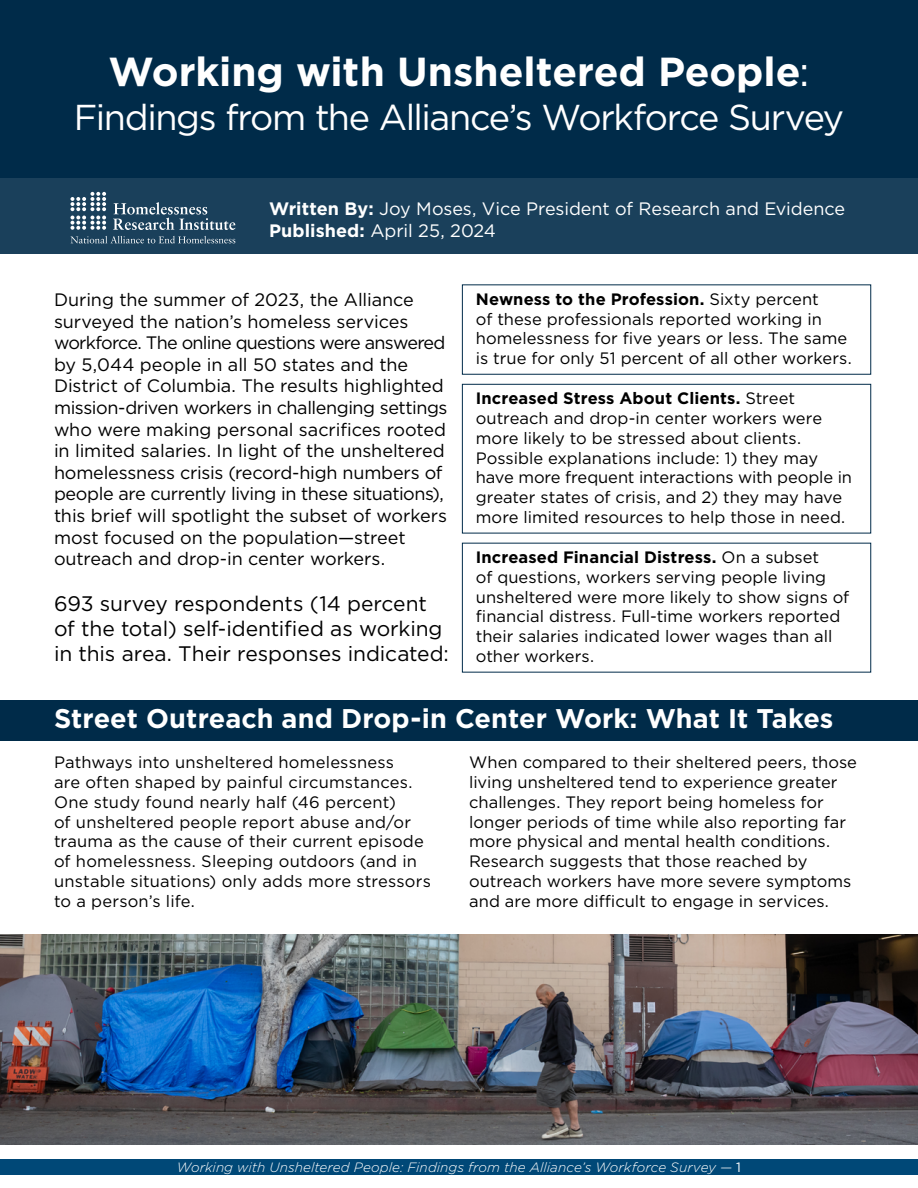
<style>
.page{position:relative;width:918px;height:1188px;background:#fff}
.page>*{position:absolute;margin:0;border:0;box-sizing:border-box;transform-origin:0 0}
.t1{font:700 40.5px "Gotham";color:#fff}
.t2{font:36px "Gotham";letter-spacing:-.04em;color:#fff}
.t3{font:700 27px "Gotham";color:#fff}
.t4{font:21px/25.2px "Gotham";letter-spacing:-.005em;color:#000}
.t5{font:18px/21.6px "Gotham";letter-spacing:-.01em;color:#000}
.t6{font:18px/21.6px "Gotham";letter-spacing:-.005em;color:#fff}
.t7{font:16.5px/19.8px "Gotham";letter-spacing:.005em;color:#000}
.t8{font:italic 300 13.5px "Gotham";letter-spacing:.005em;color:#fff}
.s1{font-weight:400}
.s2{font-weight:700}
.s3{font-weight:400;font-style:normal}
</style>
<div class="page">
<div style="left:0;top:1160px;width:918px;height:15px;background:#004877"></div>
<div style="left:0;top:171px;width:918px;height:83px;background:#1a405b"></div>
<div style="left:0;top:0;width:918px;height:177px;background:#002b49"></div>
<svg style="left:71px;top:192px;width:35px;height:38px"></svg>
<svg style="left:113px;top:202px;width:122px;height:28px"></svg>
<svg style="left:70px;top:236px;width:165px;height:7px"></svg>
<div style="left:462px;top:384px;width:409px;height:149px;border:1px solid #002b49"></div>
<div style="left:0;top:700px;width:918px;height:40px;background:#002b49"></div>
<img style="left:1px;top:934px;width:917px;height:210px">
<h1 class="t1" style="left:108px;top:45px;width:703px">Working with Unsheltered People<span class="s1">:</span></h1>
<h2 class="t2" style="left:74px;top:94px;width:772px">Findings from the Alliance’s Workforce Survey</h2>
<p class="t6" style="left:269px;top:198px;width:578px"><span class="s2">Written By:</span> Joy Moses, Vice President of Research and Evidence<br><span class="s2">Published:</span> April 25, 2024</p>
<p class="t5" style="left:54px;top:288px;width:395px">During the summer of 2023, the Alliance surveyed the nation’s homeless services workforce. The online questions were answered by 5,044 people in all 50 states and the District of Columbia. The results highlighted mission-driven workers in challenging settings who were making personal sacrifices rooted in limited salaries. In light of the unsheltered homelessness crisis (record-high numbers of people are currently living in these situations), this brief will spotlight the subset of workers most focused on the population—street outreach and drop-in center workers.</p>
<p class="t4" style="left:54px;top:590px;width:396px">693 survey respondents (14 percent of the total) self-identified as working in this area. Their responses indicated:</p>
<p class="t7" style="left:476px;top:289px;width:377px"><span class="s2">Newness to the Profession.</span> Sixty percent<br>of these professionals reported working in homelessness for five years or less. The same is true for only 51 percent of all other workers.</p>
<p class="t7" style="left:476px;top:388px;width:378px"><span class="s2">Increased Stress About Clients.</span> Street outreach and drop-in center workers were more likely to be stressed about clients.<br>Possible explanations include: 1) they may have more frequent interactions with people in greater states of crisis, and 2) they may have more limited resources to help those in need.</p>
<p class="t7" style="left:476px;top:547px;width:375px"><span class="s2">Increased Financial Distress.</span> On a subset<br>of questions, workers serving people living unsheltered were more likely to show signs of financial distress. Full-time workers reported their salaries indicated lower wages than all other workers.</p>
<h3 class="t3" style="left:54px;top:701px;width:781px">Street Outreach and Drop-in Center Work: What It Takes</h3>
<p class="t7" style="left:54px;top:752px;width:378px">Pathways into unsheltered homelessness<br>are often shaped by painful circumstances.<br>One study found nearly half (46 percent)<br>of unsheltered people report abuse and/or trauma as the cause of their current episode of homelessness. Sleeping outdoors (and in unstable situations) only adds more stressors to a person’s life.</p>
<p class="t7" style="left:469px;top:752px;width:389px">When compared to their sheltered peers, those living unsheltered tend to experience greater challenges. They report being homeless for longer periods of time while also reporting far more physical and mental health conditions.<br>Research suggests that those reached by outreach workers have more severe symptoms and are more difficult to engage in services.</p>
<p class="t8" style="left:177px;top:1158px;width:566px">Working with Unsheltered People: Findings from the Alliance’s Workforce Survey — <span class="s3">1</span></p>
</div>
